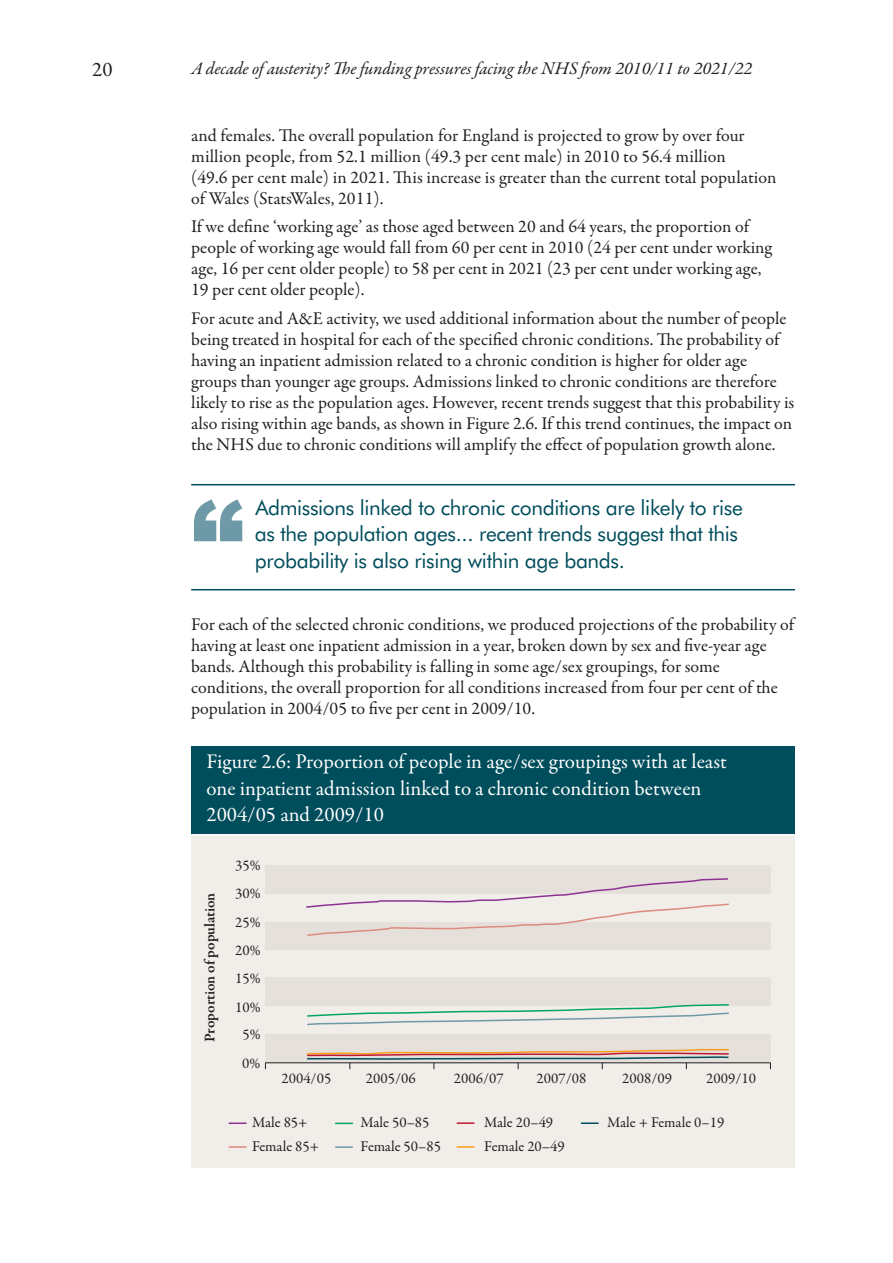
<style>
.page{position:relative;width:893px;height:1263px;background:#fff}
.page>*{position:absolute;margin:0;border:0;box-sizing:border-box;transform-origin:0 0}
.t1{font:900 105px "Arial";color:#6e99a6}
.t2{font:21px/26.2px "Futura BT";letter-spacing:-.02em;color:#004d5c}
.t3{font:21px/26.2px "Garamond Premr Pro";color:#fff}
.t4{font:21px "Garamond Premr Pro";color:#231f20}
.t5{font:18px/21px "Garamond Premr Pro";color:#231f20}
.t6{font:italic 18px "Garamond Premr Pro";color:#231f20}
.t7{font:15px/28.3px "Garamond Premr Pro";color:#231f20;text-align:center}
.t8{font:600 15px "Garamond Premr Pro";color:#231f20}
</style>
<div class="page">
<hr style="left:191px;top:484px;width:604px;height:1px;background:#004d5c">
<hr style="left:191px;top:589px;width:604px;height:1px;background:#004d5c">
<div style="left:191px;top:826px;width:604px;height:342px;background:#f1ede9"></div>
<div style="left:265px;top:865px;width:505px;height:29px;background:#e5e0da"></div>
<div style="left:265px;top:922px;width:505px;height:27px;background:#e5e0da"></div>
<div style="left:265px;top:978px;width:505px;height:28px;background:#e5e0da"></div>
<div style="left:265px;top:1034px;width:505px;height:28px;background:#e5e0da"></div>
<div style="left:191px;top:747px;width:604px;height:87px;background:#004d5c"></div>
<svg style="left:306px;top:878px;width:423px;height:58px"></svg>
<svg style="left:307px;top:1004px;width:422px;height:22px"></svg>
<hr style="left:179px;top:834px;width:628px;height:2px;background:#fff">
<svg style="left:229px;top:1123px;width:17px;height:1px"></svg>
<svg style="left:229px;top:1146px;width:17px;height:2px"></svg>
<svg style="left:457px;top:1122px;width:17px;height:2px"></svg>
<svg style="left:581px;top:1122px;width:18px;height:2px"></svg>
<svg style="left:457px;top:1146px;width:17px;height:2px"></svg>
<svg style="left:335px;top:1123px;width:18px;height:1px"></svg>
<svg style="left:335px;top:1146px;width:18px;height:2px"></svg>
<svg style="left:306px;top:1048px;width:424px;height:21px"></svg>
<hr style="left:265px;top:1062px;width:505px;height:1px;background:#231f20">
<p class="t4" style="left:92px;top:61px;width:22px">20</p>
<p class="t6" style="left:191px;top:62px;width:562px">A decade of austerity? The funding pressures facing the NHS from 2010/11 to 2021/22</p>
<p class="t5" style="left:191px;top:126px;width:587px">and females. The overall population for England is projected to grow by over four million people, from 52.1 million (49.3 per cent male) in 2010 to 56.4 million<br>(49.6 per cent male) in 2021. This increase is greater than the current total population of Wales (StatsWales, 2011).</p>
<p class="t5" style="left:191px;top:218px;width:582px">If we define ‘working age’ as those aged between 20 and 64 years, the proportion of people of working age would fall from 60 per cent in 2010 (24 per cent under working age, 16 per cent older people) to 58 per cent in 2021 (23 per cent under working age, 19 per cent older people).</p>
<p class="t5" style="left:191px;top:310px;width:605px">For acute and A&amp;E activity, we used additional information about the number of people being treated in hospital for each of the specified chronic conditions. The probability of having an inpatient admission related to a chronic condition is higher for older age groups than younger age groups. Admissions linked to chronic conditions are therefore likely to rise as the population ages. However, recent trends suggest that this probability is also rising within age bands, as shown in Figure 2.6. If this trend continues, the impact on the NHS due to chronic conditions will amplify the effect of population growth alone.</p>
<h1 class="t1" style="left:191px;top:478px;width:54px">“</h1>
<p class="t2" style="left:255px;top:496px;width:489px">Admissions linked to chronic conditions are likely to rise as the population ages... recent trends suggest that this</p>
<p class="t2" style="left:255px;top:549px;width:371px">probability is also rising within age bands.</p>
<p class="t5" style="left:191px;top:615px;width:604px">For each of the selected chronic conditions, we produced projections of the probability of having at least one inpatient admission in a year, broken down by sex and five-year age bands. Although this probability is falling in some age/sex groupings, for some conditions, the overall proportion for all conditions increased from four per cent of the population in 2004/05 to five per cent in 2009/10.</p>
<p class="t3" style="left:206px;top:751px;width:522px">Figure 2.6: Proportion of people in age/sex groupings with at least one inpatient admission linked to a chronic condition between<br>2004/05 and 2009/10</p>
<p class="t7" style="left:235px;top:852px;width:27px">35%<br>30%<br>25%<br>20%<br>15%<br>10%<br>5%<br>0%</p>
<p class="t8" style="left:204px;top:1042px;width:151px;rotate:-90deg">Proportion of population</p>
<p class="t7" style="left:281px;top:1066px;width:51px">2004/05</p>
<p class="t7" style="left:366px;top:1066px;width:51px">2005/06</p>
<p class="t7" style="left:454px;top:1066px;width:51px">2006/07</p>
<p class="t7" style="left:536px;top:1066px;width:51px">2007/08</p>
<p class="t7" style="left:622px;top:1066px;width:51px">2008/09</p>
<p class="t7" style="left:706px;top:1066px;width:51px">2009/10</p>
<p class="t7" style="left:252px;top:1109px;width:57px">Male 85+</p>
<p class="t7" style="left:360px;top:1109px;width:70px">Male 50–85</p>
<p class="t7" style="left:484px;top:1109px;width:70px">Male 20–49</p>
<p class="t7" style="left:607px;top:1109px;width:119px">Male + Female 0–19</p>
<p class="t7" style="left:252px;top:1133px;width:69px">Female 85+</p>
<p class="t7" style="left:360px;top:1133px;width:82px">Female 50–85</p>
<p class="t7" style="left:484px;top:1133px;width:82px">Female 20–49</p>
</div>
